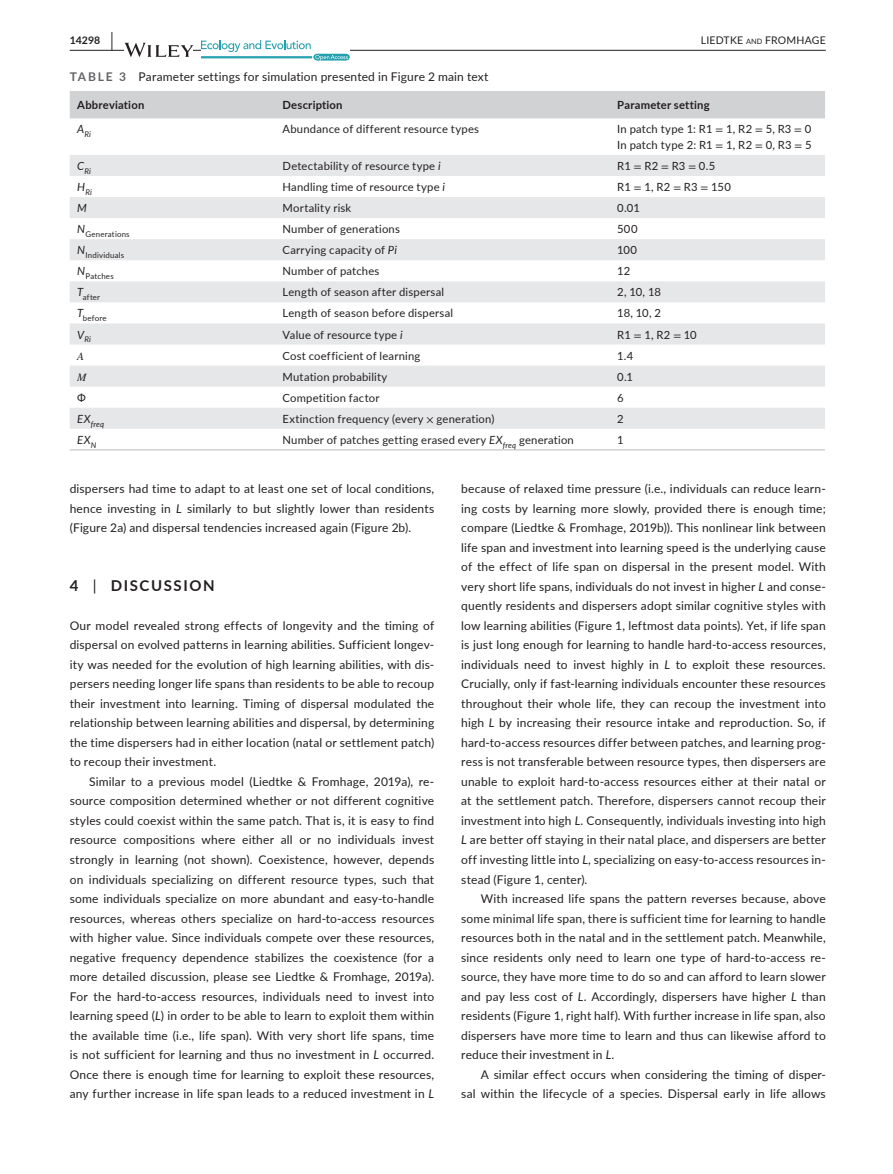
<style>
.page{position:relative;width:893px;height:1174px;background:#fff}
.page>*{position:absolute;margin:0;border:0;box-sizing:border-box;transform-origin:0 0}
.t1{font:700 15px "Lato";letter-spacing:.11em;color:#231f20}
.t2{font:12px/19.5px "Lato";letter-spacing:.015em;color:#231f20;text-align:justify}
.t3{font:11.25px/15.8px "Lato";letter-spacing:.02em;color:#231f20}
.t4{font:700 11.25px "Lato";letter-spacing:.015em;color:#231f20}
.t5{font:italic 11.25px "Lato";color:#231f20}
.t6{font:italic 11.25px "STIX";color:#231f20}
.t7{font:10.5px "Lato";letter-spacing:.015em;color:#231f20}
.t8{font:700 10.5px "Lato";color:#231f20}
.t9{font:7.8px "Lato";letter-spacing:.025em;color:#231f20}
.t10{font:italic 7.8px "Lato";letter-spacing:.025em;color:#231f20}
.s1{font-size:19.5px}
.s2{font-size:7.35px}
.s3{font-weight:700;color:#636366}
.s4{font-family:"STIX"}
.s5{font-style:italic}
.s6{font-weight:400}
</style>
<div class="page">
<hr style="left:70px;top:50px;width:756px;height:1px;background:#231f20">
<svg style="left:125px;top:43px;width:68px;height:14px"></svg>
<svg style="left:201px;top:40px;width:149px;height:21px"></svg>
<div style="left:70px;top:91px;width:755px;height:27px;background:#d1d2d4"></div>
<svg style="left:70px;top:155px;width:755px;height:274px;fill:#e6e7e9"></svg>
<hr style="left:70px;top:449px;width:205px;height:1px;background:#d1d2d4">
<hr style="left:275px;top:449px;width:335px;height:1px;background:#d1d2d4">
<hr style="left:610px;top:449px;width:215px;height:1px;background:#d1d2d4">
<p class="t8" style="left:70px;top:33px;width:45px">14298 <span class="s1">|</span></p>
<p class="t7" style="left:701px;top:33px;width:126px">LIEDTKE <span class="s2">and</span> FROMHAGE</p>
<p class="t2" style="left:70px;top:67px;width:420px"><span class="s3">TABLE 3</span> Parameter settings for simulation presented in Figure 2 main text</p>
<p class="t4" style="left:77px;top:97px;width:69px">Abbreviation</p>
<p class="t4" style="left:282px;top:97px;width:62px">Description</p>
<p class="t4" style="left:617px;top:97px;width:94px">Parameter setting</p>
<p class="t10" style="left:77px;top:128px;width:15px"><sup>A</sup>Ri</p>
<p class="t3" style="left:282px;top:121px;width:198px">Abundance of different resource types</p>
<p class="t3" style="left:617px;top:121px;width:196px">In patch type 1: R1 <span class="s4">=</span> 1, R2 <span class="s4">=</span> 5, R3 <span class="s4">=</span> 0<br>In patch type 2: R1 <span class="s4">=</span> 1, R2 <span class="s4">=</span> 0, R3 <span class="s4">=</span> 5</p>
<p class="t10" style="left:77px;top:165px;width:15px"><sup>C</sup>Ri</p>
<p class="t3" style="left:282px;top:158px;width:160px">Detectability of resource type <span class="s5">i</span></p>
<p class="t3" style="left:617px;top:158px;width:99px">R1<span class="s4">=</span>R2<span class="s4">=</span>R3<span class="s4">=</span>0.5</p>
<p class="t10" style="left:77px;top:186px;width:16px"><sup>H</sup>Ri</p>
<p class="t3" style="left:282px;top:179px;width:164px">Handling time of resource type <span class="s5">i</span></p>
<p class="t3" style="left:617px;top:179px;width:115px">R1<span class="s4">=</span>1, R2<span class="s4">=</span>R3<span class="s4">=</span>150</p>
<p class="t5" style="left:77px;top:200px;width:11px">M</p>
<p class="t3" style="left:282px;top:200px;width:70px">Mortality risk</p>
<p class="t3" style="left:617px;top:200px;width:24px">0.01</p>
<p class="t9" style="left:77px;top:228px;width:54px"><sup>N</sup>Generations</p>
<p class="t3" style="left:282px;top:221px;width:119px">Number of generations</p>
<p class="t3" style="left:617px;top:221px;width:22px">500</p>
<p class="t9" style="left:77px;top:249px;width:48px"><sup>N</sup>Individuals</p>
<p class="t3" style="left:282px;top:242px;width:116px">Carrying capacity of <span class="s5">Pi</span></p>
<p class="t3" style="left:617px;top:242px;width:21px">100</p>
<p class="t9" style="left:77px;top:271px;width:38px"><sup>N</sup>Patches</p>
<p class="t3" style="left:282px;top:263px;width:98px">Number of patches</p>
<p class="t3" style="left:617px;top:263px;width:15px">12</p>
<p class="t9" style="left:77px;top:292px;width:24px"><sup>T</sup>after</p>
<p class="t3" style="left:282px;top:284px;width:163px">Length of season after dispersal</p>
<p class="t3" style="left:617px;top:284px;width:45px">2, 10, 18</p>
<p class="t9" style="left:77px;top:313px;width:31px"><sup>T</sup>before</p>
<p class="t3" style="left:282px;top:305px;width:172px">Length of season before dispersal</p>
<p class="t3" style="left:617px;top:305px;width:45px">18, 10, 2</p>
<p class="t10" style="left:77px;top:334px;width:15px"><sup>V</sup>Ri</p>
<p class="t3" style="left:282px;top:326px;width:122px">Value of resource type <span class="s5">i</span></p>
<p class="t3" style="left:617px;top:326px;width:81px">R1<span class="s4">=</span>1, R2<span class="s4">=</span>10</p>
<p class="t6" style="left:77px;top:348px;width:8px">Α</p>
<p class="t3" style="left:282px;top:347px;width:139px">Cost coefficient of learning</p>
<p class="t3" style="left:617px;top:347px;width:17px">1.4</p>
<p class="t6" style="left:77px;top:369px;width:11px">Μ</p>
<p class="t3" style="left:282px;top:368px;width:106px">Mutation probability</p>
<p class="t3" style="left:617px;top:368px;width:17px">0.1</p>
<p class="t3" style="left:77px;top:389px;width:10px">Ф</p>
<p class="t3" style="left:282px;top:389px;width:98px">Competition factor</p>
<p class="t3" style="left:617px;top:389px;width:8px">6</p>
<p class="t10" style="left:77px;top:418px;width:28px"><sup>EX</sup>freq</p>
<p class="t3" style="left:282px;top:410px;width:213px">Extinction frequency (every <span class="s4">×</span> generation)</p>
<p class="t3" style="left:617px;top:410px;width:8px">2</p>
<p class="t5" style="left:77px;top:432px;width:21px">EX<sub>N</sub></p>
<p class="t3" style="left:282px;top:431px;width:293px">Number of patches getting erased every <span class="s5">EX</span><sub>freq</sub> generation</p>
<p class="t3" style="left:617px;top:431px;width:8px">1</p>
<p class="t2" style="left:70px;top:479px;width:366px">dispersers had time to adapt to at least one set of local conditions, hence investing in <span class="s5">L</span> similarly to but slightly lower than residents (Figure 2a) and dispersal tendencies increased again (Figure 2b).</p>
<p class="t1" style="left:70px;top:574px;width:147px">4 <span class="s6">|</span> DISCUSSION</p>
<p class="t2" style="left:70px;top:615px;width:366px">Our model revealed strong effects of longevity and the timing of dispersal on evolved patterns in learning abilities. Sufficient longev&shy;ity was needed for the evolution of high learning abilities, with dis&shy;persers needing longer life spans than residents to be able to recoup their investment into learning. Timing of dispersal modulated the relationship between learning abilities and dispersal, by determining the time dispersers had in either location (natal or settlement patch) to recoup their investment.</p>
<p class="t2" style="left:70px;top:771px;width:366px;text-indent:20px">Similar to a previous model (Liedtke &amp; Fromhage, 2019a), re&shy;source composition determined whether or not different cognitive styles could coexist within the same patch. That is, it is easy to find resource compositions where either all or no individuals invest strongly in learning (not shown). Coexistence, however, depends on individuals specializing on different resource types, such that some individuals specialize on more abundant and easy-to-handle resources, whereas others specialize on hard-to-access resources with higher value. Since individuals compete over these resources, negative frequency dependence stabilizes the coexistence (for a more detailed discussion, please see Liedtke &amp; Fromhage, 2019a).<br>For the hard-to-access resources, individuals need to invest into learning speed (<span class="s5">L</span>) in order to be able to learn to exploit them within the available time (i.e., life span). With very short life spans, time is not sufficient for learning and thus no investment in <span class="s5">L</span> occurred.<br>Once there is enough time for learning to exploit these resources, any further increase in life span leads to a reduced investment in <span class="s5">L</span></p>
<p class="t2" style="left:461px;top:479px;width:366px">because of relaxed time pressure (i.e., individuals can reduce learn&shy;ing costs by learning more slowly, provided there is enough time; compare (Liedtke &amp; Fromhage, 2019b)). This nonlinear link between life span and investment into learning speed is the underlying cause of the effect of life span on dispersal in the present model. With very short life spans, individuals do not invest in higher <span class="s5">L</span> and conse&shy;quently residents and dispersers adopt similar cognitive styles with low learning abilities (Figure 1, leftmost data points). Yet, if life span is just long enough for learning to handle hard-to-access resources, individuals need to invest highly in <span class="s5">L</span> to exploit these resources.<br>Crucially, only if fast-learning individuals encounter these resources throughout their whole life, they can recoup the investment into high <span class="s5">L</span> by increasing their resource intake and reproduction. So, if hard-to-access resources differ between patches, and learning prog&shy;ress is not transferable between resource types, then dispersers are unable to exploit hard-to-access resources either at their natal or at the settlement patch. Therefore, dispersers cannot recoup their investment into high <span class="s5">L</span>. Consequently, individuals investing into high <span class="s5">L</span> are better off staying in their natal place, and dispersers are better off investing little into <span class="s5">L</span>, specializing on easy-to-access resources in&shy;stead (Figure 1, center).</p>
<p class="t2" style="left:461px;top:888px;width:366px;text-indent:20px">With increased life spans the pattern reverses because, above some minimal life span, there is sufficient time for learning to handle resources both in the natal and in the settlement patch. Meanwhile, since residents only need to learn one type of hard-to-access re&shy;source, they have more time to do so and can afford to learn slower and pay less cost of <span class="s5">L</span>. Accordingly, dispersers have higher <span class="s5">L</span> than residents (Figure 1, right half). With further increase in life span, also dispersers have more time to learn and thus can likewise afford to reduce their investment in <span class="s5">L</span>.</p>
<p class="t2" style="left:461px;top:1064px;width:366px;text-align:right">A similar effect occurs when considering the timing of disper-<br>sal within the lifecycle of a species. Dispersal early in life allows</p>
</div>
